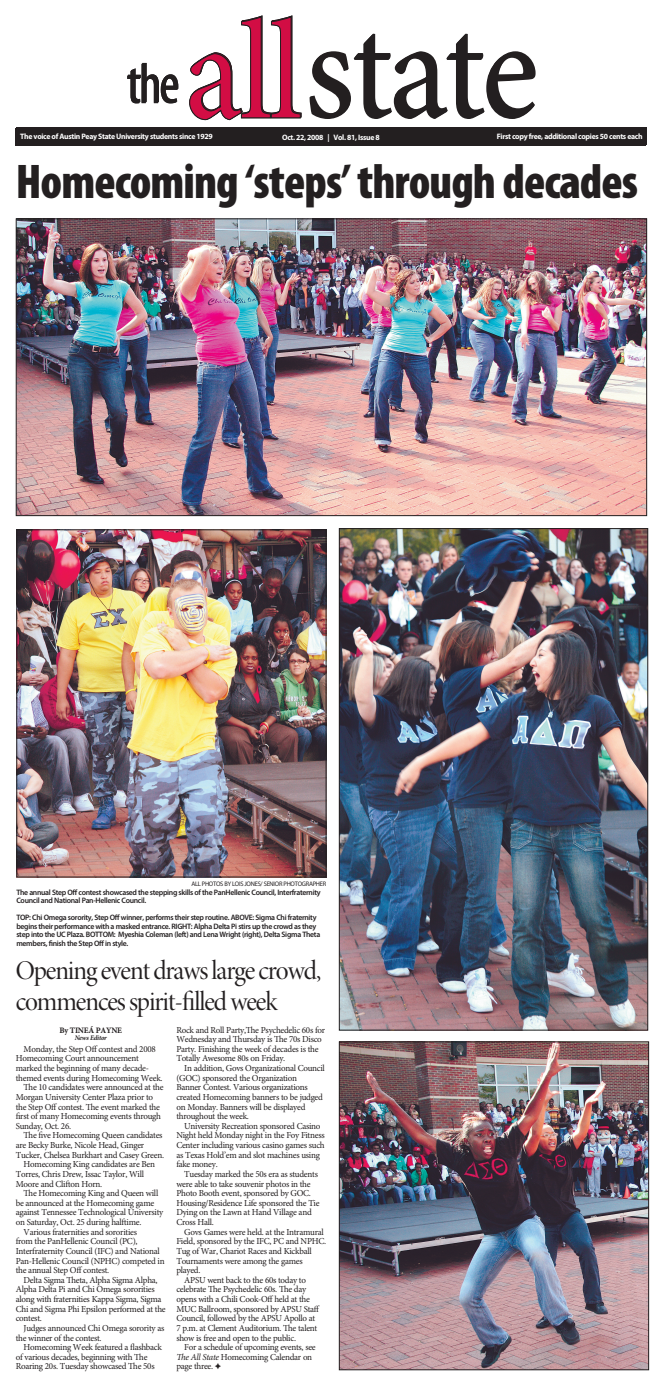
<style>
.page{position:relative;width:662px;height:1386px;background:#fff}
.page>*{position:absolute;margin:0;border:0;box-sizing:border-box;transform-origin:0 0}
.t1{font:144.38px "Minion Pro Cn Capt";letter-spacing:-.03em;color:#231f20}
.t2{font:condensed 56.88px "Myriad Pro";color:#231f20}
.Hed-black-60pt{font:900 condensed 49px "Myriad Pro";letter-spacing:-.02em;color:#231f20}
.Deck-24pt{font:27.12px "Minion Pro Disp";letter-spacing:-.04em;color:#231f20}
.Body{font:9.19px/9.6px "Minion Pro";letter-spacing:-.03em;color:#231f20}
.Byline{font:8.31px "Minion Pro Bold Capt";letter-spacing:-.03em;color:#231f20}
.Photo_cutline{font:600 7.88px/8.5px "Myriad Pro";letter-spacing:-.04em;color:#231f20}
.Info_box{font:700 7.88px "Myriad Pro";letter-spacing:-.04em;color:#fff}
.Byline_credit{font:italic 700 7px "Minion Pro";letter-spacing:-.03em;color:#231f20}
.Photo_credit{font:6.56px "Myriad Pro";letter-spacing:-.04em;color:#231f20}
.s1{font-style:italic}
</style>
<div class="page">
<div style="left:16px;top:128px;width:630px;height:17px;background:#231f20"></div>
<svg style="left:189px;top:15px;width:112px;height:105px"></svg>
<img style="left:18px;top:220px;width:627px;height:294px">
<img style="left:341px;top:530px;width:305px;height:499px">
<div style="left:339px;top:528px;width:309px;height:503px;border:1px solid #231f20"></div>
<img style="left:18px;top:531px;width:306px;height:344px">
<div style="left:16px;top:529px;width:310px;height:348px;border:1px solid #231f20"></div>
<img style="left:341px;top:1043px;width:306px;height:325px">
<div style="left:339px;top:1041px;width:310px;height:329px;border:1px solid #231f20"></div>
<p class="t2" style="left:126px;top:54px;width:54px">the</p>
<p class="Info_box" style="left:20px;top:132px;width:194px">The voice of Austin Peay State University students since 1929</p>
<p class="t1" style="left:304px;top:-15px;width:235px">state</p>
<p class="Info_box" style="left:282px;top:133px;width:99px">Oct. 22, 2008 | Vol. 81, Issue 8</p>
<p class="Info_box" style="left:497px;top:132px;width:147px">First copy free, additional copies 50 cents each</p>
<p class="Hed-black-60pt" style="left:16px;top:155px;width:623px">Homecoming ‘steps’ through decades</p>
<p class="Photo_credit" style="left:191px;top:881px;width:100px">ALL PHOTOS BY LOIS JONES/ SENIOR PHOTO</p>
<p class="Photo_credit" style="left:302px;top:881px;width:26px">GRAPHER</p>
<p class="Photo_cutline" style="left:16px;top:888px;width:305px">The annual Step Off contest showcased the stepping skills of the PanHellenic Council, Interfraternity<br>Council and National Pan-Hellenic Council.</p>
<p class="Photo_cutline" style="left:16px;top:914px;width:305px">TOP: Chi Omega sorority, Step Off winner, performs their step routine. ABOVE: Sigma Chi fraternity begins their performance with a masked entrance. RIGHT: Alpha Delta Pi stirs up the crowd as they step into the UC Plaza. BOTTOM: Myeshia Coleman (left) and Lena Wright (right), Delta Sigma Theta members, finish the Step Off in style.</p>
<p class="Deck-24pt" style="left:16px;top:954px;width:307px">Opening event draws large crowd,</p>
<p class="Deck-24pt" style="left:16px;top:985px;width:263px">commences spirit-filled week</p>
<p class="Byline" style="left:59px;top:1025px;width:64px">By TINEÁ PAYNE</p>
<p class="Byline_credit" style="left:75px;top:1033px;width:34px">News Editor</p>
<p class="Body" style="left:16px;top:1044px;width:148px;text-indent:8px">Monday, the Step Off contest and 2008<br>Homecoming Court announcement marked the beginning of many decade&shy;themed events during Homecoming Week.</p>
<p class="Body" style="left:16px;top:1083px;width:149px;text-indent:8px">The 10 candidates were announced at the Morgan University Center Plaza prior to the Step Off contest. The event marked the first of many Homecoming events through Sunday, Oct. 26.</p>
<p class="Body" style="left:16px;top:1131px;width:150px;text-indent:8px">The five Homecoming Queen candidates are Becky Burke, Nicole Head, Ginger<br>Tucker, Chelsea Burkhart and Casey Green.</p>
<p class="Body" style="left:16px;top:1160px;width:141px;text-indent:8px">Homecoming King candidates are Ben<br>Torres, Chris Drew, Issac Taylor, Will<br>Moore and Clifton Horn.</p>
<p class="Body" style="left:16px;top:1189px;width:149px;text-indent:8px">The Homecoming King and Queen will be announced at the Homecoming game against Tennessee Technological University on Saturday, Oct. 25 during halftime.</p>
<p class="Body" style="left:16px;top:1227px;width:150px;text-indent:8px">Various fraternities and sororities<br>from the PanHellenic Council (PC), Interfraternity Council (IFC) and National Pan-Hellenic Council (NPHC) competed in the annual Step Off contest.</p>
<p class="Body" style="left:16px;top:1275px;width:151px;text-indent:8px">Delta Sigma Theta, Alpha Sigma Alpha, Alpha Delta Pi and Chi Omega sororities along with fraternities Kappa Sigma, Sigma Chi and Sigma Phi Epsilon performed at the contest.</p>
<p class="Body" style="left:16px;top:1324px;width:150px;text-indent:8px">Judges announced Chi Omega sorority as the winner of the contest.</p>
<p class="Body" style="left:16px;top:1343px;width:148px;text-indent:8px">Homecoming Week featured a flashback of various decades, beginning with The<br>Roaring 20s. Tuesday showcased The 50s</p>
<p class="Body" style="left:176px;top:1025px;width:150px">Rock and Roll Party,The Psychedelic 60s for Wednesday and Thursday is The 70s Disco Party. Finishing the week of decades is the Totally Awesome 80s on Friday.</p>
<p class="Body" style="left:176px;top:1064px;width:150px;text-indent:8px">In addition, Govs Organizational Council (GOC) sponsored the Organization<br>Banner Contest. Various organizations created Homecoming banners to be judged on Monday. Banners will be displayed throughout the week.</p>
<p class="Body" style="left:176px;top:1121px;width:150px;text-indent:8px">University Recreation sponsored Casino Night held Monday night in the Foy Fitness Center including various casino games such as Texas Hold’em and slot machines using fake money.</p>
<p class="Body" style="left:176px;top:1170px;width:145px;text-indent:8px">Tuesday marked the 50s era as students were able to take souvenir photos in the Photo Booth event, sponsored by GOC.<br>Housing/Residence Life sponsored the Tie Dying on the Lawn at Hand Village and Cross Hall.</p>
<p class="Body" style="left:176px;top:1227px;width:151px;text-indent:8px">Govs Games were held. at the Intramural<br>Field, sponsored by the IFC, PC and NPHC.<br>Tug of War, Chariot Races and Kickball<br>Tournaments were among the games played.</p>
<p class="Body" style="left:176px;top:1275px;width:145px;text-indent:8px">APSU went back to the 60s today to celebrate The Psychedelic 60s. The day opens with a Chili Cook-Off held at the MUC Ballroom, sponsored by APSU Staff Council, followed by the APSU Apollo at 7 p.m. at Clement Auditorium. The talent show is free and open to the public.</p>
<p class="Body" style="left:176px;top:1343px;width:141px;text-indent:8px">For a schedule of upcoming events, see<br><span class="s1">The All State</span> Homecoming Calendar on page three.</p>
</div>
